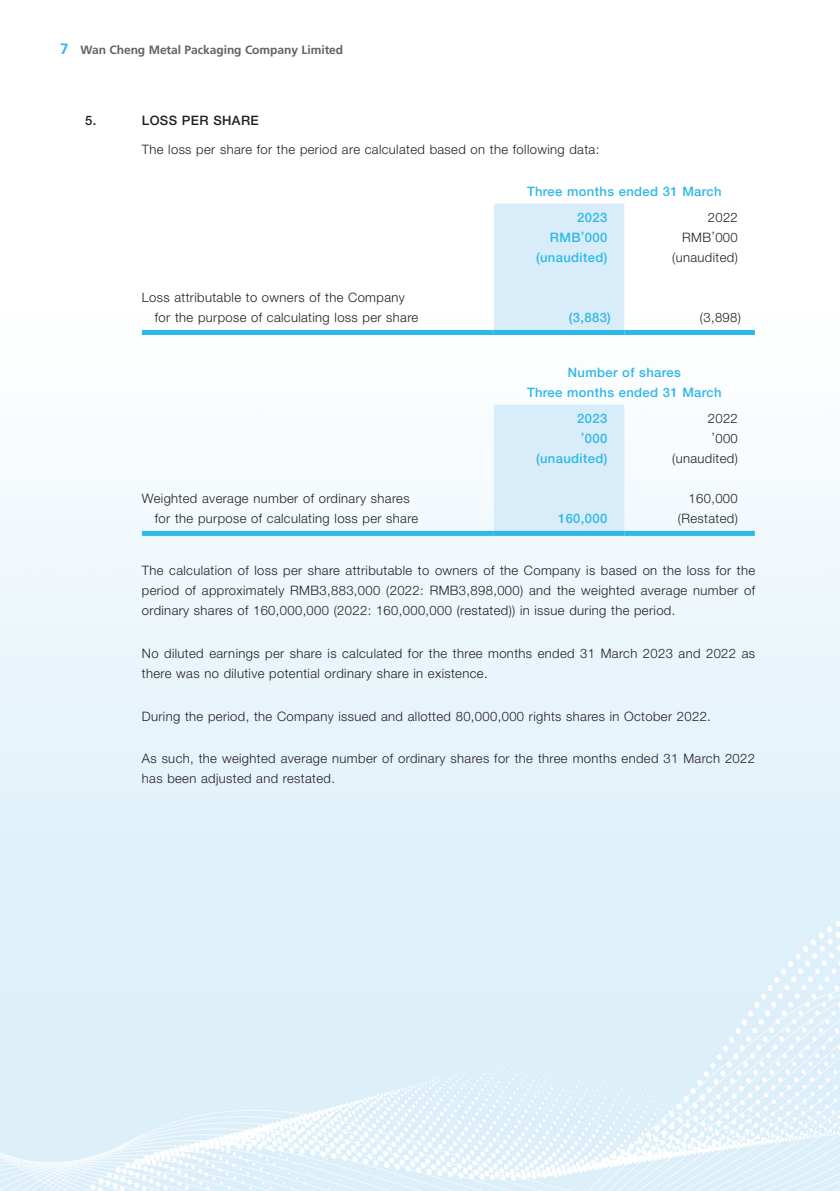
<style>
.page{position:relative;width:840px;height:1191px;background:#fff}
.page>*{position:absolute;margin:0;border:0;box-sizing:border-box;transform-origin:0 0}
.t1{font:300 13px/20px "Helvetica Neue LT Std";letter-spacing:.03em;color:#231f20}
.t2{font:500 13px/25.6px "Helvetica Neue LT Std";letter-spacing:.03em;color:#2eb8e7}
.t3{font:500 13px "Helvetica Neue LT Std";letter-spacing:.03em;color:#231f20}
.t4{font:700 12px "Frutiger LT Std";letter-spacing:-.005em;color:#636366}
.s1{font-size:15px;color:#2eb8e7}
</style>
<div class="page">
<img style="left:0;top:204px;width:839px;height:987px">
<div style="left:493px;top:203px;width:131px;height:127px;background:#d8edf9"></div>
<div style="left:142px;top:330px;width:351px;height:5px;background:#2eb8e7"></div>
<div style="left:493px;top:330px;width:131px;height:5px;background:#2eb8e7"></div>
<div style="left:624px;top:330px;width:130px;height:5px;background:#2eb8e7"></div>
<div style="left:493px;top:404px;width:131px;height:127px;background:#d8edf9"></div>
<div style="left:142px;top:531px;width:351px;height:5px;background:#2eb8e7"></div>
<div style="left:493px;top:531px;width:131px;height:5px;background:#2eb8e7"></div>
<div style="left:624px;top:531px;width:130px;height:5px;background:#2eb8e7"></div>
<p class="t4" style="left:60px;top:42px;width:284px"><span class="s1">7</span> Wan Cheng Metal Packaging Company Limited</p>
<p class="t3" style="left:85px;top:113px;width:13px">5.</p>
<p class="t3" style="left:142px;top:113px;width:118px">LOSS PER SHARE</p>
<p class="t1" style="left:142px;top:139px;width:458px">The loss per share for the period are calculated based on the following data:</p>
<p class="t2" style="left:577px;top:179px;width:146px;text-indent:-50px">Three months ended 31 March<br>2023</p>
<p class="t1" style="left:707px;top:207px;width:32px">2022</p>
<p class="t1" style="left:155px;top:287px;width:265px;text-indent:-13px">Loss attributable to owners of the Company for the purpose of calculating loss per share</p>
<p class="t1" style="left:155px;top:488px;width:265px;text-indent:-13px">Weighted average number of ordinary shares for the purpose of calculating loss per share</p>
<p class="t2" style="left:549px;top:224px;width:59px">RMB’000</p>
<p class="t1" style="left:681px;top:227px;width:57px">RMB’000</p>
<p class="t2" style="left:536px;top:244px;width:73px">(unaudited)</p>
<p class="t1" style="left:671px;top:247px;width:67px">(unaudited)</p>
<p class="t2" style="left:568px;top:304px;width:43px">(3,883)</p>
<p class="t1" style="left:699px;top:307px;width:42px">(3,898)</p>
<p class="t2" style="left:526px;top:362px;width:196px;line-height:20px;text-align:center">Number of shares<br>Three months ended 31 March</p>
<p class="t2" style="left:577px;top:405px;width:32px">2023</p>
<p class="t1" style="left:707px;top:408px;width:32px">2022</p>
<p class="t2" style="left:580px;top:425px;width:28px">’000</p>
<p class="t1" style="left:711px;top:428px;width:28px">’000</p>
<p class="t2" style="left:536px;top:445px;width:73px">(unaudited)</p>
<p class="t1" style="left:672px;top:448px;width:67px">(unaudited)</p>
<p class="t2" style="left:557px;top:505px;width:51px">160,000</p>
<p class="t1" style="left:677px;top:488px;width:61px;text-align:right">160,000 (Restated)</p>
<p class="t1" style="left:142px;top:560px;width:614px;text-align:justify">The calculation of loss per share attributable to owners of the Company is based on the loss for the period of approximately RMB3,883,000 (2022: RMB3,898,000) and the weighted average number of ordinary shares of 160,000,000 (2022: 160,000,000 (restated)) in issue during the period.</p>
<p class="t1" style="left:142px;top:643px;width:614px">No diluted earnings per share is calculated for the three months ended 31 March 2023 and 2022 as there was no dilutive potential ordinary share in existence.</p>
<p class="t1" style="left:142px;top:706px;width:570px">During the period, the Company issued and allotted 80,000,000 rights shares in October 2022.</p>
<p class="t1" style="left:142px;top:748px;width:614px">As such, the weighted average number of ordinary shares for the three months ended 31 March 2022 has been adjusted and restated.</p>
</div>
